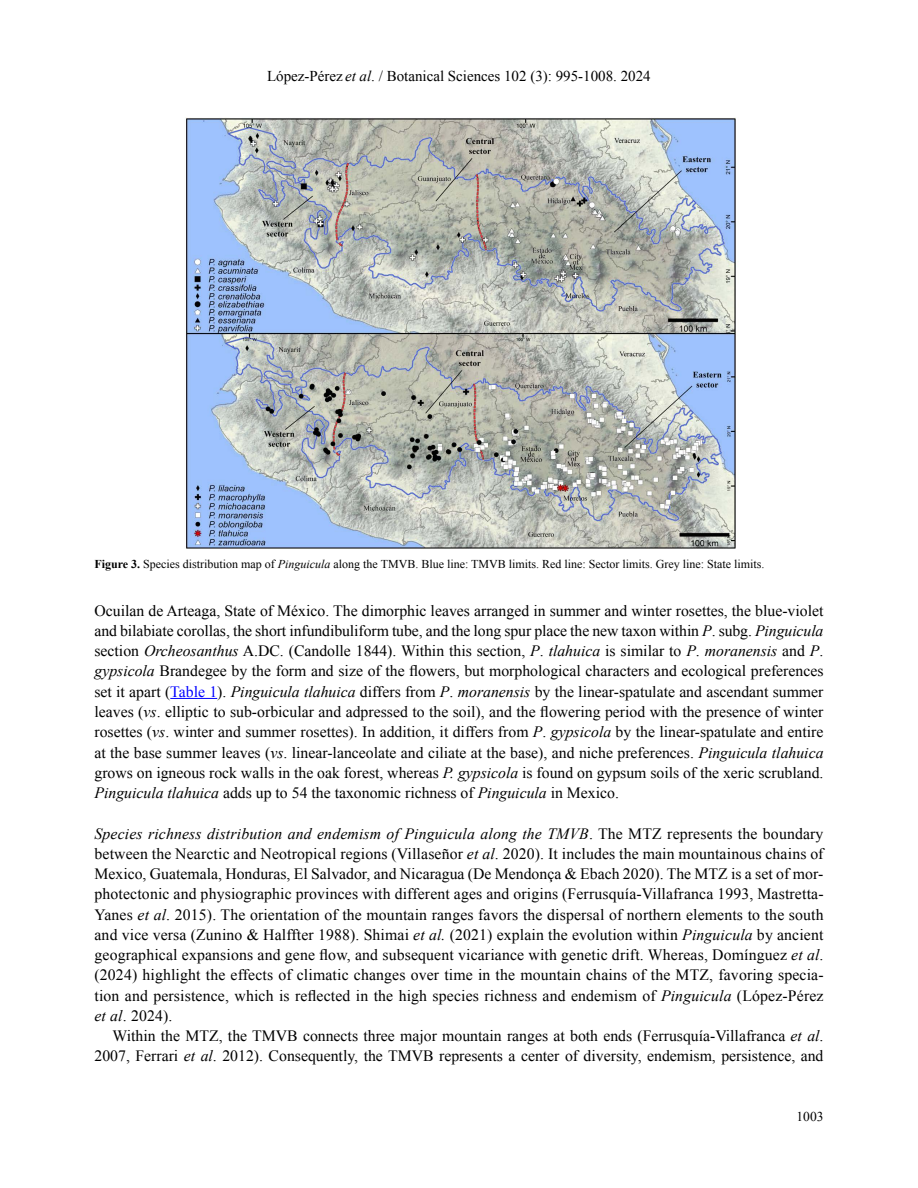
<style>
.page{position:relative;width:918px;height:1188px;background:#fff}
.page>*{position:absolute;margin:0;border:0;box-sizing:border-box;transform-origin:0 0}
.t1{font:15.75px/20.2px "Times New Roman";color:#000;text-align:justify}
.t2{font:15px "Times New Roman";color:#000}
.t3{font:13.5px "Times New Roman";color:#000}
.t4{font:12px "Times New Roman";color:#000}
.s1{font-style:italic}
.s2{font-weight:700}
.s3{color:#00f}
</style>
<div class="page">
<hr style="left:170px;top:698px;width:47px;height:1px;background:#00f">
<img style="left:185px;top:117px;width:551px;height:432px">
<p class="t2" style="left:267px;top:66px;width:385px">López-Pérez <span class="s1">et al</span>. / Botanical Sciences 102 (3): 995-1008. 2024</p>
<p class="t4" style="left:94px;top:556px;width:671px"><span class="s2">Figure 3.</span> Species distribution map of <span class="s1">Pinguicula</span> along the TMVB. Blue line: TMVB limits. Red line: Sector limits. Grey line: State limits.</p>
<p class="t1" style="left:94px;top:600px;width:731px">Ocuilan de Arteaga, State of México. The dimorphic leaves arranged in summer and winter rosettes, the blue-violet and bilabiate corollas, the short infundibuliform tube, and the long spur place the new taxon within <span class="s1">P</span>. subg. <span class="s1">Pinguicula </span>section <span class="s1">Orcheosanthus</span> A.DC. (Candolle 1844). Within this section, <span class="s1">P</span>. <span class="s1">tlahuica</span> is similar to <span class="s1">P</span>. <span class="s1">moranensis</span> and <span class="s1">P</span>. <span class="s1">gypsicola</span> Brandegee by the form and size of the flowers, but morphological characters and ecological preferences set it apart (<span class="s3">Table 1</span>). <span class="s1">Pinguicula tlahuica</span> differs from <span class="s1">P</span>. <span class="s1">moranensis</span> by the linear-spatulate and ascendant summer leaves (<span class="s1">vs</span>. elliptic to sub-orbicular and adpressed to the soil), and the flowering period with the presence of winter rosettes (<span class="s1">vs</span>. winter and summer rosettes). In addition, it differs from <span class="s1">P</span>. <span class="s1">gypsicola</span> by the linear-spatulate and entire at the base summer leaves (<span class="s1">vs</span>. linear-lanceolate and ciliate at the base), and niche preferences. <span class="s1">Pinguicula tlahuica </span>grows on igneous rock walls in the oak forest, whereas <span class="s1">P. gypsicola</span> is found on gypsum soils of the xeric scrubland.<br><span class="s1">Pinguicula tlahuica</span> adds up to 54 the taxonomic richness of <span class="s1">Pinguicula</span> in Mexico.</p>
<p class="t1" style="left:95px;top:823px;width:731px"><span class="s1">Species richness distribution and endemism of Pinguicula along the TMVB</span>. The MTZ represents the boundary between the Nearctic and Neotropical regions (Villaseñor <span class="s1">et al</span>. 2020). It includes the main mountainous chains of Mexico, Guatemala, Honduras, El Salvador, and Nicaragua (De Mendonça &amp; Ebach 2020). The MTZ is a set of mor&shy;photectonic and physiographic provinces with different ages and origins (Ferrusquía-Villafranca 1993, Mastretta-Yanes <span class="s1">et al</span>. 2015). The orientation of the mountain ranges favors the dispersal of northern elements to the south and vice versa (Zunino &amp; Halffter 1988). Shimai <span class="s1">et al.</span> (2021) explain the evolution within <span class="s1">Pinguicula</span> by ancient geographical expansions and gene flow, and subsequent vicariance with genetic drift. Whereas, Domínguez <span class="s1">et al</span>. (2024) highlight the effects of climatic changes over time in the mountain chains of the MTZ, favoring specia&shy;tion and persistence, which is reflected in the high species richness and endemism of <span class="s1">Pinguicula</span> (López-Pérez <span class="s1">et al</span>. 2024).</p>
<p class="t1" style="left:95px;top:1025px;width:731px;text-align:right">Within the MTZ, the TMVB connects three major mountain ranges at both ends (Ferrusquía-Villafranca <span class="s1">et al</span>.<br>2007, Ferrari <span class="s1">et al</span>. 2012). Consequently, the TMVB represents a center of diversity, endemism, persistence, and</p>
<p class="t3" style="left:796px;top:1107px;width:28px">1003</p>
</div>
